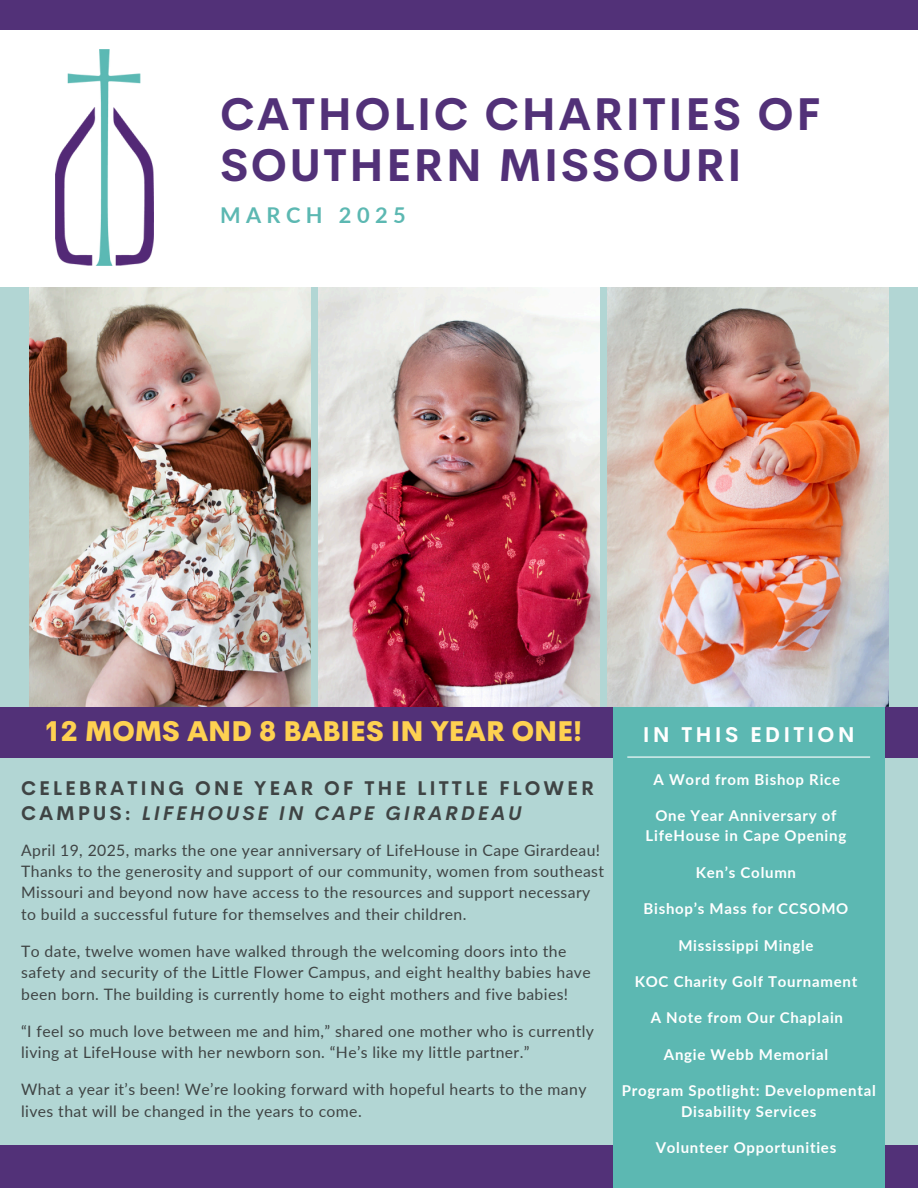
<style>
.page{position:relative;width:918px;height:1188px;background:#b2d6d4}
.page>*{position:absolute;margin:0;border:0;box-sizing:border-box;transform-origin:0 0}
.t1{font:700 45px/50.7px "Cerebri Sans";letter-spacing:.05em;color:#523178}
.t2{font:800 27.6px "Cerebri Sans";color:#fed151}
.t3{font:700 21.75px "Lato";letter-spacing:.25em;color:#5cb8b2}
.t4{font:700 21px "Cerebri Sans";letter-spacing:.15em;color:#fff}
.t5{font:700 19.5px/24.8px "Cerebri Sans";letter-spacing:.15em;color:#3f4444}
.t6{font:15.75px/21.3px "Lato";letter-spacing:.025em;color:#3f4444}
.t7{font:700 15px/20.2px "Lato";letter-spacing:.05em;color:#fff;text-align:center}
.s1{font-style:italic}
</style>
<div class="page">
<img style="left:29px;top:286px;width:281px;height:421px">
<img style="left:319px;top:286px;width:280px;height:421px">
<img style="left:608px;top:286px;width:281px;height:421px">
<div style="left:0;top:30px;width:918px;height:256px;background:#fff"></div>
<img style="left:56px;top:50px;width:98px;height:216px">
<div style="left:0;top:0;width:918px;height:30px;background:#523178"></div>
<div style="left:0;top:1146px;width:918px;height:42px;background:#523178"></div>
<div style="left:0;top:707px;width:918px;height:50px;background:#523178"></div>
<div style="left:613px;top:707px;width:272px;height:481px;background:#5cb8b2"></div>
<hr style="left:627px;top:757px;width:243px;height:1px;background:#fff">
<h5 class="t1" style="left:220px;top:89px;width:602px">CATHOLIC CHARITIES OF<br>SOUTHERN MISSOURI</h5>
<h5 class="t3" style="left:220px;top:201px;width:187px">MARCH 2025</h5>
<h5 class="t2" style="left:44px;top:713px;width:540px">12 MOMS AND 8 BABIES IN YEAR ONE!</h5>
<h5 class="t5" style="left:21px;top:776px;width:574px">CELEBRATING ONE YEAR OF THE LITTLE FLOWER<br>CAMPUS: <span class="s1">LIFEHOUSE IN CAPE GIRARDEAU</span></h5>
<h5 class="t6" style="left:21px;top:839px;width:584px">April 19, 2025, marks the one year anniversary of LifeHouse in Cape Girardeau!<br>Thanks to the generosity and support of our community, women from southeast Missouri and beyond now have access to the resources and support necessary to build a successful future for themselves and their children.</h5>
<h5 class="t6" style="left:21px;top:940px;width:571px">To date, twelve women have walked through the welcoming doors into the safety and security of the Little Flower Campus, and eight healthy babies have been born. The building is currently home to eight mothers and five babies!</h5>
<h5 class="t6" style="left:21px;top:1020px;width:574px">“I feel so much love between me and him,” shared one mother who is currently living at LifeHouse with her newborn son. “He’s like my little partner.”</h5>
<h5 class="t6" style="left:21px;top:1078px;width:567px">What a year it’s been! We’re looking forward with hopeful hearts to the many lives that will be changed in the years to come.</h5>
<h3 class="t4" style="left:643px;top:721px;width:213px">IN THIS EDITION</h3>
<p class="t7" style="left:654px;top:769px;width:188px">A Word from Bishop Rice</p>
<h3 class="t7" style="left:646px;top:805px;width:202px">One Year Anniversary of<br>LifeHouse in Cape Opening</h3>
<p class="t7" style="left:696px;top:862px;width:102px">Ken’s Column</p>
<p class="t7" style="left:644px;top:898px;width:206px">Bishop’s Mass for CCSOMO</p>
<h5 class="t7" style="left:678px;top:935px;width:137px">Mississippi Mingle</h5>
<h4 class="t7" style="left:635px;top:971px;width:224px">KOC Charity Golf Tournament</h4>
<h2 class="t7" style="left:651px;top:1008px;width:194px">A Note from Our Chaplain</h2>
<p class="t7" style="left:664px;top:1044px;width:166px">Angie Webb Memorial</p>
<p class="t7" style="left:622px;top:1080px;width:256px">Program Spotlight: Developmental<br>Disability Services</p>
<h5 class="t7" style="left:656px;top:1137px;width:182px">Volunteer Opportunities</h5>
</div>
